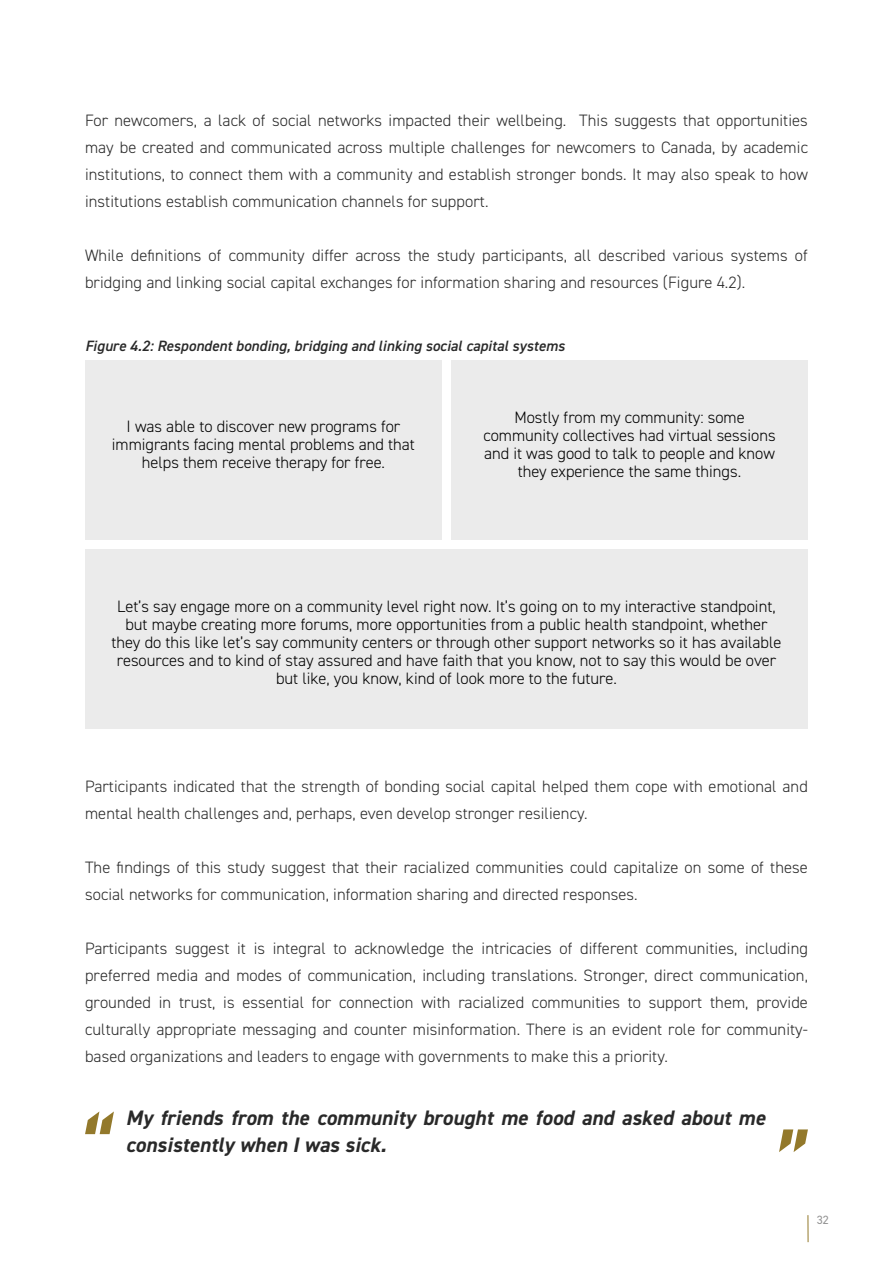
<style>
.page{position:relative;width:893px;height:1263px;background:#fff}
.page>*{position:absolute;margin:0;border:0;box-sizing:border-box;transform-origin:0 0}
.t1{font:italic 700 21px/27px "DIN2014";letter-spacing:.005em;color:#292929}
.t2{font:300 16.5px/27px "DIN2014";letter-spacing:.005em;color:#292929}
.t3{font:300 16.5px/18px "DIN2014";color:#000;text-align:center}
.t4{font:italic 600 15px "DIN2014";letter-spacing:.005em;color:#292929}
.t5{font:12px "DIN2014";color:#939393}
</style>
<div class="page">
<svg style="left:808px;top:1215px;width:1px;height:27px"></svg>
<div style="left:85px;top:360px;width:357px;height:180px;background:#ebebeb"></div>
<div style="left:85px;top:549px;width:723px;height:180px;background:#ebebeb"></div>
<div style="left:451px;top:360px;width:357px;height:180px;background:#ebebeb"></div>
<svg style="left:85px;top:1111px;width:29px;height:23px"></svg>
<svg style="left:779px;top:1129px;width:29px;height:23px"></svg>
<p class="t2" style="left:85px;top:107px;width:724px;text-align:justify">For newcomers, a lack of social networks impacted their wellbeing. This suggests that opportunities may be created and communicated across multiple challenges for newcomers to Canada, by academic institutions, to connect them with a community and establish stronger bonds. It may also speak to how institutions establish communication channels for support.</p>
<p class="t2" style="left:85px;top:242px;width:724px">While definitions of community differ across the study participants, all described various systems of bridging and linking social capital exchanges for information sharing and resources (Figure 4.2).</p>
<p class="t4" style="left:85px;top:336px;width:481px">Figure 4.2: Respondent bonding, bridging and linking social capital systems</p>
<p class="t3" style="left:112px;top:417px;width:305px">I was able to discover new programs for immigrants facing mental problems and that helps them receive therapy for free.</p>
<p class="t3" style="left:483px;top:408px;width:294px">Mostly from my community: some community collectives had virtual sessions and it was good to talk to people and know they experience the same things.</p>
<p class="t3" style="left:111px;top:597px;width:671px">Let’s say engage more on a community level right now. It’s going on to my interactive standpoint, but maybe creating more forums, more opportunities from a public health standpoint, whether they do this like let’s say community centers or through other support networks so it has available resources and to kind of stay assured and have faith that you know, not to say this would be over but like, you know, kind of look more to the future.</p>
<p class="t2" style="left:85px;top:773px;width:724px">Participants indicated that the strength of bonding social capital helped them cope with emotional and mental health challenges and, perhaps, even develop stronger resiliency.</p>
<p class="t2" style="left:85px;top:854px;width:724px">The findings of this study suggest that their racialized communities could capitalize on some of these social networks for communication, information sharing and directed responses.</p>
<p class="t2" style="left:85px;top:935px;width:724px;text-align:justify">Participants suggest it is integral to acknowledge the intricacies of different communities, including preferred media and modes of communication, including translations. Stronger, direct communication, grounded in trust, is essential for connection with racialized communities to support them, provide culturally appropriate messaging and counter misinformation. There is an evident role for community&shy;based organizations and leaders to engage with governments to make this a priority.</p>
<p class="t1" style="left:126px;top:1104px;width:641px">My friends from the community brought me food and asked about me consistently when I was sick.</p>
<p class="t5" style="left:817px;top:1212px;width:13px">32</p>
</div>
